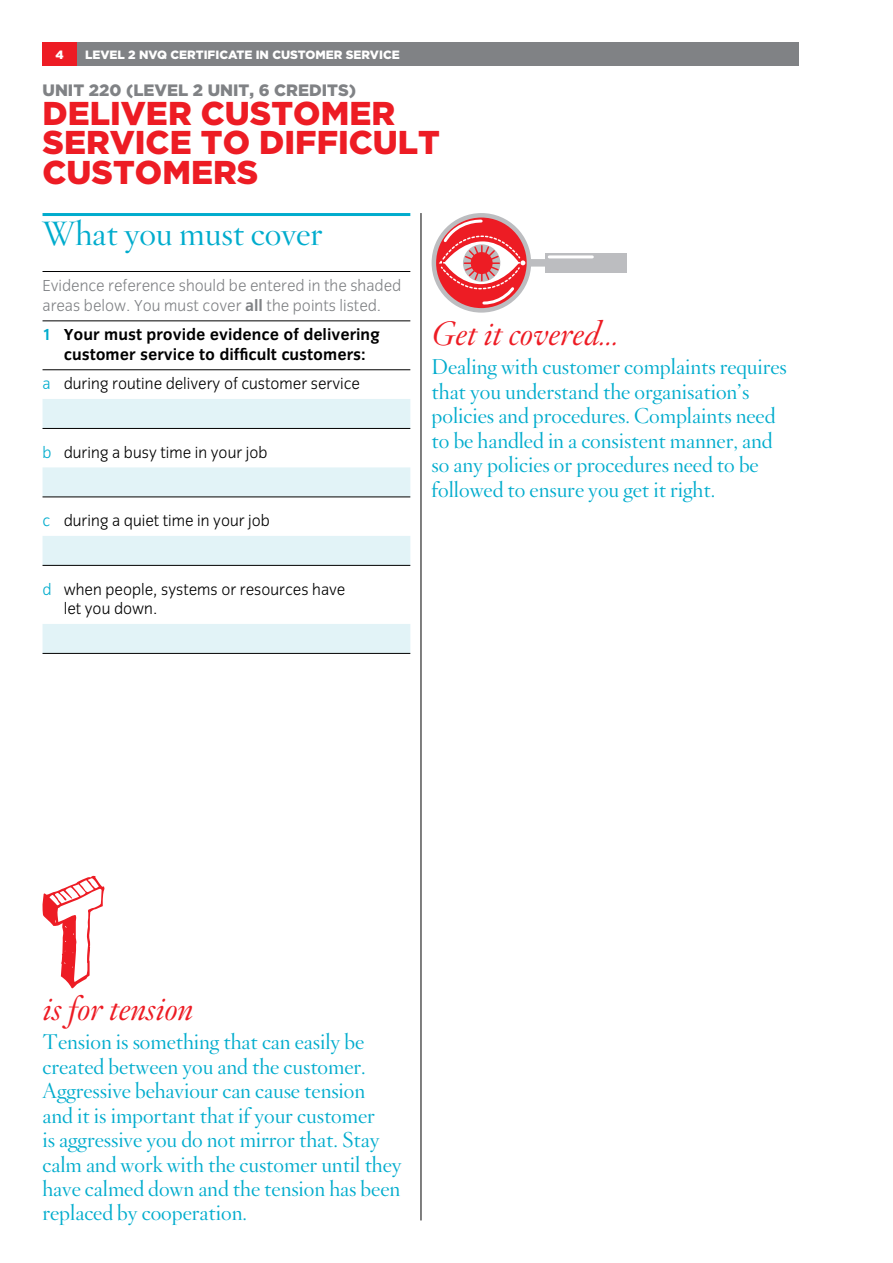
<style>
.page{position:relative;width:893px;height:1263px;background:#fff}
.page>*{position:absolute;margin:0;border:0;box-sizing:border-box;transform-origin:0 0}
.t1{font:900 33px/29.4px "Gotham";color:#ed1c24}
.t2{font:italic 33px "Hoefler Titling HTF Lt";color:#ed1c24}
.t3{font:33px "Hoefler Titling HTF Lt Roman";color:#00accd}
.t4{font:21px/24.5px "Hoefler Titling HTF Lt Roman";color:#00accd}
.t5{font:300 16.5px/19.5px "Congress Sans";color:#000}
.t6{font:300 16.5px/19.5px "Congress Sans";color:#808285}
.t7{font:700 16.5px/19.5px "Congress Sans";color:#000;text-align:center}
.t8{font:900 16.5px "Gotham";color:#808285}
.t9{font:900 12px "Gotham";color:#fff}
.s1{font-weight:700}
.s2{color:#00accd}
</style>
<div class="page">
<svg style="left:43px;top:876px;width:62px;height:112px"></svg>
<hr style="left:43px;top:213px;width:367px;height:3px;background:#00accd">
<hr style="left:43px;top:369px;width:367px;height:1px;background:#000">
<div style="left:43px;top:399px;width:367px;height:29px;background:#e2f3f7"></div>
<hr style="left:43px;top:428px;width:367px;height:1px;background:#000">
<div style="left:43px;top:467px;width:367px;height:30px;background:#e2f3f7"></div>
<hr style="left:43px;top:497px;width:367px;height:1px;background:#000">
<div style="left:43px;top:536px;width:367px;height:29px;background:#e2f3f7"></div>
<hr style="left:43px;top:565px;width:367px;height:1px;background:#000">
<div style="left:43px;top:624px;width:367px;height:29px;background:#e2f3f7"></div>
<hr style="left:43px;top:653px;width:367px;height:1px;background:#000">
<hr style="left:43px;top:271px;width:367px;height:1px;background:#000">
<hr style="left:43px;top:321px;width:367px;height:1px;background:#000">
<div style="left:545px;top:253px;width:81px;height:20px;background:#bcbdc0"></div>
<div style="left:432px;top:213px;width:99px;height:100px;border:4px solid #bcbdc0;border-radius:50%"></div>
<svg style="left:437px;top:218px;width:157px;height:88px"></svg>
<div style="left:43px;top:43px;width:756px;height:23px;background:#808285"></div>
<div style="left:43px;top:43px;width:34px;height:23px;background:#ed1c24"></div>
<hr style="left:421px;top:213px;width:1px;height:1007px;background:#000">
<p class="t9" style="left:55px;top:47px;width:10px">4</p>
<p class="t9" style="left:85px;top:47px;width:316px">LEVEL 2 NVQ CERTIFICATE IN CUSTOMER SERVICE</p>
<p class="t8" style="left:43px;top:80px;width:315px">UNIT 220 (LEVEL 2 UNIT, 6 CREDITS)</p>
<h1 class="t1" style="left:43px;top:98px;width:399px">DELIVER CUSTOMER<br>SERVICE TO DIFFICULT<br>CUSTOMERS</h1>
<h1 class="t3" style="left:43px;top:212px;width:282px">What you must cover</h1>
<p class="t6" style="left:43px;top:276px;width:360px">Evidence reference should be entered in the shaded areas below. You must cover <span class="s1">all</span> the points listed.</p>
<p class="t7" style="left:43px;top:325px;width:339px"><span class="s2">1</span> Your must provide evidence of delivering customer service to difficult customers:</p>
<p class="t5" style="left:43px;top:374px;width:319px"><span class="s2">a</span> during routine delivery of customer service</p>
<p class="t5" style="left:43px;top:442px;width:227px"><span class="s2">b</span> during a busy time in your job</p>
<p class="t5" style="left:43px;top:511px;width:229px"><span class="s2">c</span> during a quiet time in your job</p>
<p class="t5" style="left:64px;top:579px;width:283px;text-indent:-21px"><span class="s2">d</span> when people, systems or resources have let you down.</p>
<h1 class="t2" style="left:432px;top:312px;width:189px">Get it covered…</h1>
<p class="t4" style="left:432px;top:355px;width:357px">Dealing with customer complaints requires that you understand the organisation’s policies and procedures. Complaints need to be handled in a consistent manner, and so any policies or procedures need to be followed to ensure you get it right.</p>
<h1 class="t2" style="left:43px;top:987px;width:152px">is for tension</h1>
<p class="t4" style="left:43px;top:1029px;width:360px">Tension is something that can easily be created between you and the customer.<br>Aggressive behaviour can cause tension<br>and it is important that if your customer<br>is aggressive you do not mirror that. Stay calm and work with the customer until they have calmed down and the tension has been replaced by cooperation.</p>
</div>
